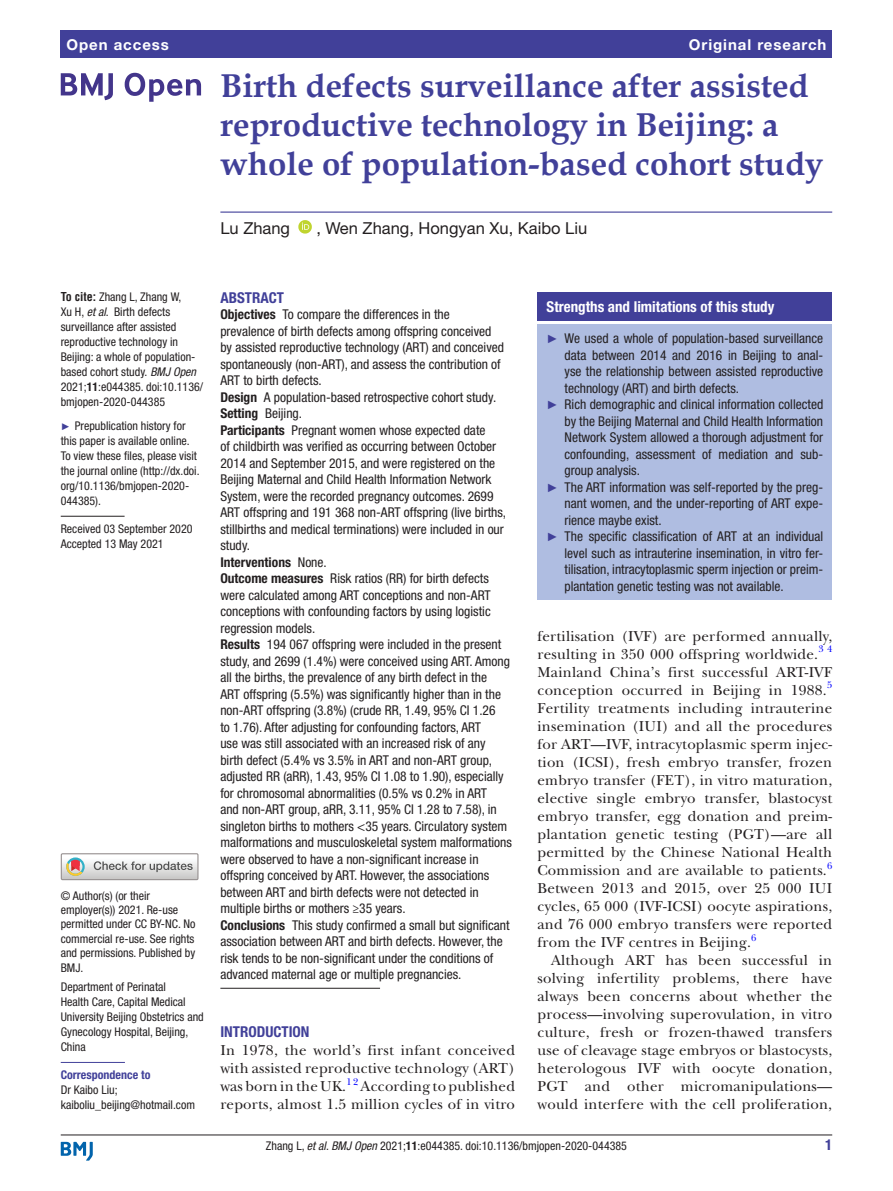
<style>
.page{position:relative;width:893px;height:1191px;background:#fff}
.page>*{position:absolute;margin:0;border:0;box-sizing:border-box;transform-origin:0 0}
.t1{font:700 33px/39px "Book Antiqua";color:#414099}
.t2{font:16.5px "Helvetica Neue LT Std";color:#231f20}
.t3{font:15px/18px "New Baskerville";letter-spacing:.015em;color:#231f20;text-align:justify}
.t4{font:700 condensed 15px "Helvetica Neue LT Std";color:#fff}
.t5{font:700 15px "Helvetica Neue LT Std";letter-spacing:.065em;color:#fff}
.t6{font:700 condensed 15px "Helvetica Neue LT Std";color:#414099}
.t7{font:condensed 13.5px/16.5px "Helvetica Neue LT Std";color:#231f20}
.t8{font:condensed 12px/15px "Helvetica Neue LT Std";color:#231f20}
.t9{font:700 condensed 12px "Helvetica Neue LT Std";color:#414099}
.t10{font:9.9px "New Baskerville";color:#00f}
.s1{font-family:"Helvetica LT Std";font-weight:700}
.s2{font-style:italic}
.s3{font-weight:700}
.s4{font-family:"Arial";font-stretch:normal;font-size:9.75px;color:#414099}
.s5{font-family:"Arial";font-stretch:normal;font-size:12px;color:#414099}
</style>
<div class="page">
<hr style="left:61px;top:1134px;width:771px;height:1px;background:#231f20">
<svg style="left:61px;top:1141px;width:32px;height:19px"></svg>
<div style="left:61px;top:31px;width:771px;height:27px;background:#414099"></div>
<hr style="left:220px;top:211px;width:612px;height:2px;background:#414099">
<svg style="left:298px;top:220px;width:14px;height:14px"></svg>
<hr style="left:61px;top:516px;width:64px;height:1px;background:#231f20">
<hr style="left:61px;top:1062px;width:64px;height:1px;background:#414099">
<svg style="left:61px;top:73px;width:52px;height:27px"></svg>
<svg style="left:125px;top:73px;width:76px;height:29px"></svg>
<div style="left:61px;top:853px;width:138px;height:27px;border:1px solid #969090"></div>
<svg style="left:61px;top:853px;width:137px;height:26px"></svg>
<hr style="left:220px;top:988px;width:160px;height:1px;background:#231f20">
<div style="left:538px;top:292px;width:294px;height:29px;background:#414099"></div>
<div style="left:538px;top:325px;width:294px;height:275px;background:#afbde1"></div>
<p class="t5" style="left:66px;top:35px;width:104px">Open access</p>
<p class="t5" style="left:689px;top:35px;width:139px">Original research</p>
<h1 class="t1" style="left:220px;top:66px;width:605px">Birth defects surveillance after assisted reproductive technology in Beijing: a whole of population-based cohort study</h1>
<p class="t2" style="left:220px;top:218px;width:71px">Lu Zhang</p>
<p class="t2" style="left:316px;top:218px;width:272px">, Wen Zhang, Hongyan Xu, Kaibo Liu</p>
<p class="t8" style="left:61px;top:289px;width:144px"><span class="s1">To cite:</span> Zhang L, Zhang W,<br>Xu H, <span class="s2">et al</span>. Birth defects surveillance after assisted reproductive technology in<br>Beijing: a whole of population&shy;based cohort study. <span class="s2">BMJ Open<br></span>2021;<span class="s3">11</span>:e044385. doi:10.1136/ bmjopen-2020-044385</p>
<p class="t8" style="left:61px;top:418px;width:140px"><span class="s4">►</span> Prepublication history for this paper is available online.<br>To view these files, please visit the journal online (http://dx.doi. org/10.1136/bmjopen-2020-<br>044385).</p>
<p class="t8" style="left:61px;top:521px;width:133px">Received 03 September 2020<br>Accepted 13 May 2021</p>
<p class="t8" style="left:61px;top:888px;width:136px;line-height:14.4px">© Author(s) (or their employer(s)) 2021. Re-use permitted under CC BY-NC. No commercial re-use. See rights and permissions. Published by<br>BMJ.</p>
<p class="t8" style="left:61px;top:979px;width:145px">Department of Perinatal<br>Health Care, Capital Medical<br>University Beijing Obstetrics and<br>Gynecology Hospital, Beijing,<br>China</p>
<p class="t9" style="left:61px;top:1067px;width:91px">Correspondence to</p>
<p class="t8" style="left:61px;top:1082px;width:136px">Dr Kaibo Liu; kaiboliu_beijing@hotmail.com</p>
<p class="t6" style="left:220px;top:288px;width:65px">ABSTRACT</p>
<p class="t7" style="left:220px;top:306px;width:293px"><span class="s3">Objectives</span> To compare the differences in the<br>prevalence of birth defects among offspring conceived<br>by assisted reproductive technology (ART) and conceived spontaneously (non-ART), and assess the contribution of ART to birth defects.<br><span class="s3">Design</span> A population-based retrospective cohort study.<br><span class="s3">Setting</span> Beijing.<br><span class="s3">Participants</span> Pregnant women whose expected date<br>of childbirth was verified as occurring between October 2014 and September 2015, and were registered on the Beijing Maternal and Child Health Information Network System, were the recorded pregnancy outcomes. 2699<br>ART offspring and 191 368 non-ART offspring (live births, stillbirths and medical terminations) were included in our study.<br><span class="s3">Interventions</span> None.<br><span class="s3">Outcome measures</span> Risk ratios (RR) for birth defects were calculated among ART conceptions and non-ART conceptions with confounding factors by using logistic regression models.<br><span class="s3">Results</span> 194 067 offspring were included in the present study, and 2699 (1.4%) were conceived using ART. Among all the births, the prevalence of any birth defect in the<br>ART offspring (5.5%) was significantly higher than in the non-ART offspring (3.8%) (crude RR, 1.49, 95% CI 1.26<br>to 1.76). After adjusting for confounding factors, ART<br>use was still associated with an increased risk of any<br>birth defect (5.4% vs 3.5% in ART and non-ART group, adjusted RR (aRR), 1.43, 95% CI 1.08 to 1.90), especially for chromosomal abnormalities (0.5% vs 0.2% in ART<br>and non-ART group, aRR, 3.11, 95% CI 1.28 to 7.58), in singleton births to mothers &lt;35 years. Circulatory system malformations and musculoskeletal system malformations were observed to have a non-significant increase in offspring conceived by ART. However, the associations between ART and birth defects were not detected in multiple births or mothers ≥35 years.<br><span class="s3">Conclusions</span> This study confirmed a small but significant association between ART and birth defects. However, the risk tends to be non-significant under the conditions of advanced maternal age or multiple pregnancies.</p>
<p class="t6" style="left:220px;top:1023px;width:91px">INTRODUCTION</p>
<p class="t3" style="left:220px;top:1041px;width:296px">In 1978, the world’s first infant conceived with assisted reproductive technology (ART) was born in the UK.</p>
<p class="t10" style="left:346px;top:1075px;width:13px">1 2</p>
<p class="t3" style="left:220px;top:1077px;width:296px;text-align:right">According to published<br>reports, almost 1.5 million cycles of in vitro</p>
<p class="t4" style="left:547px;top:297px;width:229px">Strengths and limitations of this study</p>
<p class="t7" style="left:547px;top:330px;width:278px"><span class="s5">►</span> We used a whole of population-based surveillance</p>
<p class="t7" style="left:565px;top:347px;width:260px">data between 2014 and 2016 in Beijing to anal-</p>
<p class="t7" style="left:565px;top:363px;width:260px">yse the relationship between assisted reproductive</p>
<p class="t7" style="left:565px;top:380px;width:176px">technology (ART) and birth defects.</p>
<p class="t7" style="left:547px;top:396px;width:278px"><span class="s5">►</span> Rich demographic and clinical information collected</p>
<p class="t7" style="left:565px;top:413px;width:260px">by the Beijing Maternal and Child Health Information</p>
<p class="t7" style="left:565px;top:429px;width:260px">Network System allowed a thorough adjustment for</p>
<p class="t7" style="left:565px;top:446px;width:260px">confounding, assessment of mediation and sub-</p>
<p class="t7" style="left:565px;top:462px;width:77px">group analysis.</p>
<p class="t7" style="left:547px;top:479px;width:278px"><span class="s5">►</span> The ART information was self-reported by the preg-</p>
<p class="t7" style="left:565px;top:495px;width:260px">nant women, and the under-reporting of ART expe-</p>
<p class="t7" style="left:565px;top:512px;width:99px">rience maybe exist.</p>
<p class="t7" style="left:547px;top:528px;width:278px"><span class="s5">►</span> The specific classification of ART at an individual</p>
<p class="t7" style="left:565px;top:545px;width:260px">level such as intrauterine insemination, in vitro fer-</p>
<p class="t7" style="left:565px;top:561px;width:260px">tilisation, intracytoplasmic sperm injection or preim-</p>
<p class="t7" style="left:565px;top:578px;width:221px">plantation genetic testing was not available.</p>
<p class="t3" style="left:538px;top:627px;width:296px">fertilisation (IVF) are performed annually, resulting in 350 000 offspring worldwide.<sup>3</sup> <sup>4<br></sup>Mainland China’s first successful ART-IVF conception occurred in Beijing in 1988.</p>
<p class="t10" style="left:827px;top:679px;width:7px">5</p>
<p class="t3" style="left:538px;top:699px;width:296px">Fertility treatments including intrauterine insemination (IUI) and all the procedures for ART—IVF, intracytoplasmic sperm injec&shy;tion (ICSI), fresh embryo transfer, frozen embryo transfer (FET), in vitro maturation, elective single embryo transfer, blastocyst embryo transfer, egg donation and preim&shy;plantation genetic testing (PGT)—are all permitted by the Chinese National Health Commission and are available to patients.</p>
<p class="t10" style="left:827px;top:859px;width:7px">6</p>
<p class="t3" style="left:538px;top:879px;width:296px">Between 2013 and 2015, over 25 000 IUI cycles, 65 000 (IVF-ICSI) oocyte aspirations, and 76 000 embryo transfers were reported from the IVF centres in Beijing.</p>
<p class="t10" style="left:751px;top:931px;width:7px">6</p>
<p class="t3" style="left:538px;top:951px;width:296px;text-indent:14px">Although ART has been successful in solving infertility problems, there have always been concerns about whether the process—involving superovulation, in vitro culture, fresh or frozen-thawed transfers use of cleavage stage embryos or blastocysts, heterologous IVF with oocyte donation, PGT and other micromanipulations— would interfere with the cell proliferation,</p>
<p class="t8" style="left:266px;top:1137px;width:363px">Zhang L, <span class="s2">et al</span>. <span class="s2">BMJ Open</span> 2021;<span class="s3">11</span>:e044385. doi:10.1136/bmjopen-2020-044385</p>
<p class="t6" style="left:825px;top:1135px;width:9px">1</p>
</div>
